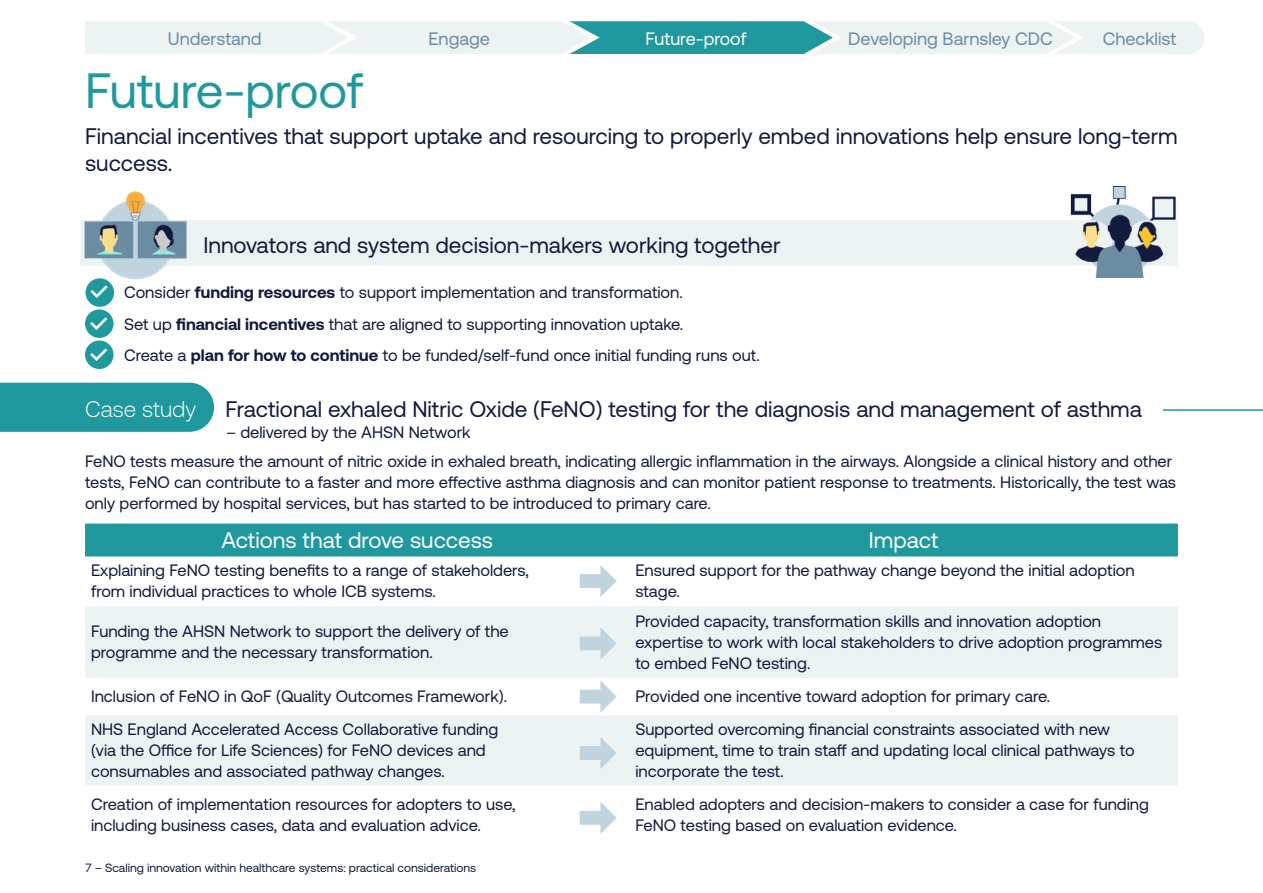
<style>
.page{position:relative;width:1263px;height:893px;background:#fff}
.page>*{position:absolute;margin:0;border:0;box-sizing:border-box;transform-origin:0 0}
.Heading_1_no_space{font:49.5px "Aeonik Pro";color:#1f999e}
.Body_copy{font:22.5px "Aeonik Pro";color:#121a3d}
.Body_after_Heading_1{font:22.5px/27px "Aeonik Pro";color:#121a3d}
.Boxed_headings_white{font:22.5px "Aeonik Pro";color:#fff}
.Body_copy-2{font:300 22.5px "Aeonik Pro";color:#fff}
.Linked_text{font:18px "Aeonik Pro";color:#6b8ca3}
.Linked_text_dark{font:18px "Aeonik Pro";color:#fff}
.Body_copy-3{font:700 18px "Aeonik Pro";color:#fff}
.Actions_and_impact{font:16.5px/21px "Aeonik Pro";color:#121a3d}
.Ticked_text{font:16.5px "Aeonik Pro";color:#121a3d}
.t1{font:12px "Aeonik Pro";color:#121a3d}
.s1{font-weight:700}
</style>
<div class="page">
<div style="left:1158px;top:21px;width:46px;height:33px;background:#edf2f2;border-radius:17px"></div>
<svg style="left:85px;top:21px;width:1085px;height:33px;background:#c1dfe0"></svg>
<div style="left:0;top:383px;width:214px;height:49px;background:#1f999e"></div>
<div style="left:86px;top:278px;width:28px;height:29px;background:#1f999e;border-radius:50%"></div>
<div style="left:85px;top:309px;width:29px;height:29px;background:#1f999e;border-radius:50%"></div>
<div style="left:85px;top:340px;width:29px;height:29px;background:#1f999e;border-radius:50%"></div>
<div style="left:85px;top:524px;width:1093px;height:32px;background:#1f999e"></div>
<svg style="left:85px;top:606px;width:1093px;height:179px;fill:#edf2f2"></svg>
<hr style="left:1163px;top:409px;width:100px;height:2px;background:#1f999e">
<svg style="left:580px;top:565px;width:37px;height:32px"></svg>
<svg style="left:580px;top:627px;width:37px;height:33px"></svg>
<svg style="left:580px;top:680px;width:37px;height:33px"></svg>
<svg style="left:580px;top:737px;width:37px;height:32px"></svg>
<svg style="left:580px;top:802px;width:37px;height:32px"></svg>
<div style="left:81px;top:221px;width:1097px;height:45px;background:#edf2f2"></div>
<img style="left:80px;top:205px;width:127px;height:74px">
<img style="left:117px;top:191px;width:42px;height:48px">
<img style="left:1052px;top:186px;width:126px;height:92px">
<p class="Linked_text" style="left:168px;top:29px;width:95px">Understand</p>
<p class="Linked_text" style="left:429px;top:29px;width:63px">Engage</p>
<p class="Linked_text_dark" style="left:645px;top:29px;width:103px">Future-proof</p>
<p class="Linked_text" style="left:848px;top:29px;width:206px">Developing Barnsley CDC</p>
<p class="Linked_text" style="left:1103px;top:29px;width:75px">Checklist</p>
<p class="Heading_1_no_space" style="left:85px;top:64px;width:280px">Future-proof</p>
<p class="Body_after_Heading_1" style="left:85px;top:122px;width:1094px">Financial incentives that support uptake and resourcing to properly embed innovations help ensure long-term success.</p>
<p class="Body_copy-3" style="left:91px;top:282px;width:19px">✓</p>
<p class="Body_copy-3" style="left:90px;top:313px;width:19px">✓</p>
<p class="Body_copy-3" style="left:90px;top:344px;width:19px">✓</p>
<p class="Body_copy" style="left:203px;top:233px;width:578px">Innovators and system decision-makers working together</p>
<p class="Ticked_text" style="left:124px;top:283px;width:560px">Consider <span class="s1">funding resources</span> to support implementation and transformation.</p>
<p class="Ticked_text" style="left:124px;top:315px;width:561px">Set up <span class="s1">financial incentives</span> that are aligned to supporting innovation uptake.</p>
<p class="Ticked_text" style="left:124px;top:347px;width:637px">Create a <span class="s1">plan for how to continue</span> to be funded/self-fund once initial funding runs out.</p>
<p class="Body_copy-2" style="left:85px;top:396px;width:113px">Case study</p>
<p class="Body_copy" style="left:226px;top:396px;width:918px">Fractional exhaled Nitric Oxide (FeNO) testing for the diagnosis and management of asthma</p>
<p class="Actions_and_impact" style="left:226px;top:421px;width:246px">– delivered by the AHSN Network</p>
<p class="Actions_and_impact" style="left:85px;top:451px;width:1092px">FeNO tests measure the amount of nitric oxide in exhaled breath, indicating allergic inflammation in the airways. Alongside a clinical history and other tests, FeNO can contribute to a faster and more effective asthma diagnosis and can monitor patient response to treatments. Historically, the test was only performed by hospital services, but has started to be introduced to primary care.</p>
<p class="Boxed_headings_white" style="left:221px;top:528px;width:273px">Actions that drove success</p>
<p class="Boxed_headings_white" style="left:869px;top:528px;width:71px">Impact</p>
<p class="Actions_and_impact" style="left:91px;top:560px;width:439px">Explaining FeNO testing benefits to a range of stakeholders, from individual practices to whole ICB systems.</p>
<p class="Actions_and_impact" style="left:635px;top:560px;width:501px">Ensured support for the pathway change beyond the initial adoption stage.</p>
<p class="Actions_and_impact" style="left:91px;top:621px;width:419px">Funding the AHSN Network to support the delivery of the programme and the necessary transformation.</p>
<p class="Actions_and_impact" style="left:635px;top:610px;width:528px">Provided capacity, transformation skills and innovation adoption expertise to work with local stakeholders to drive adoption programmes to embed FeNO testing.</p>
<p class="Actions_and_impact" style="left:91px;top:686px;width:418px">Inclusion of FeNO in QoF (Quality Outcomes Framework).</p>
<p class="Actions_and_impact" style="left:635px;top:686px;width:416px">Provided one incentive toward adoption for primary care.</p>
<p class="Actions_and_impact" style="left:91px;top:719px;width:409px">NHS England Accelerated Access Collaborative funding (via the Office for Life Sciences) for FeNO devices and consumables and associated pathway changes.</p>
<p class="Actions_and_impact" style="left:635px;top:719px;width:501px">Supported overcoming financial constraints associated with new equipment, time to train staff and updating local clinical pathways to incorporate the test.</p>
<p class="Actions_and_impact" style="left:91px;top:794px;width:426px">Creation of implementation resources for adopters to use, including business cases, data and evaluation advice.</p>
<p class="Actions_and_impact" style="left:635px;top:794px;width:515px">Enabled adopters and decision-makers to consider a case for funding<br>FeNO testing based on evaluation evidence.</p>
<p class="t1" style="left:85px;top:861px;width:392px">7 – Scaling innovation within healthcare systems: practical considerations</p>
</div>
